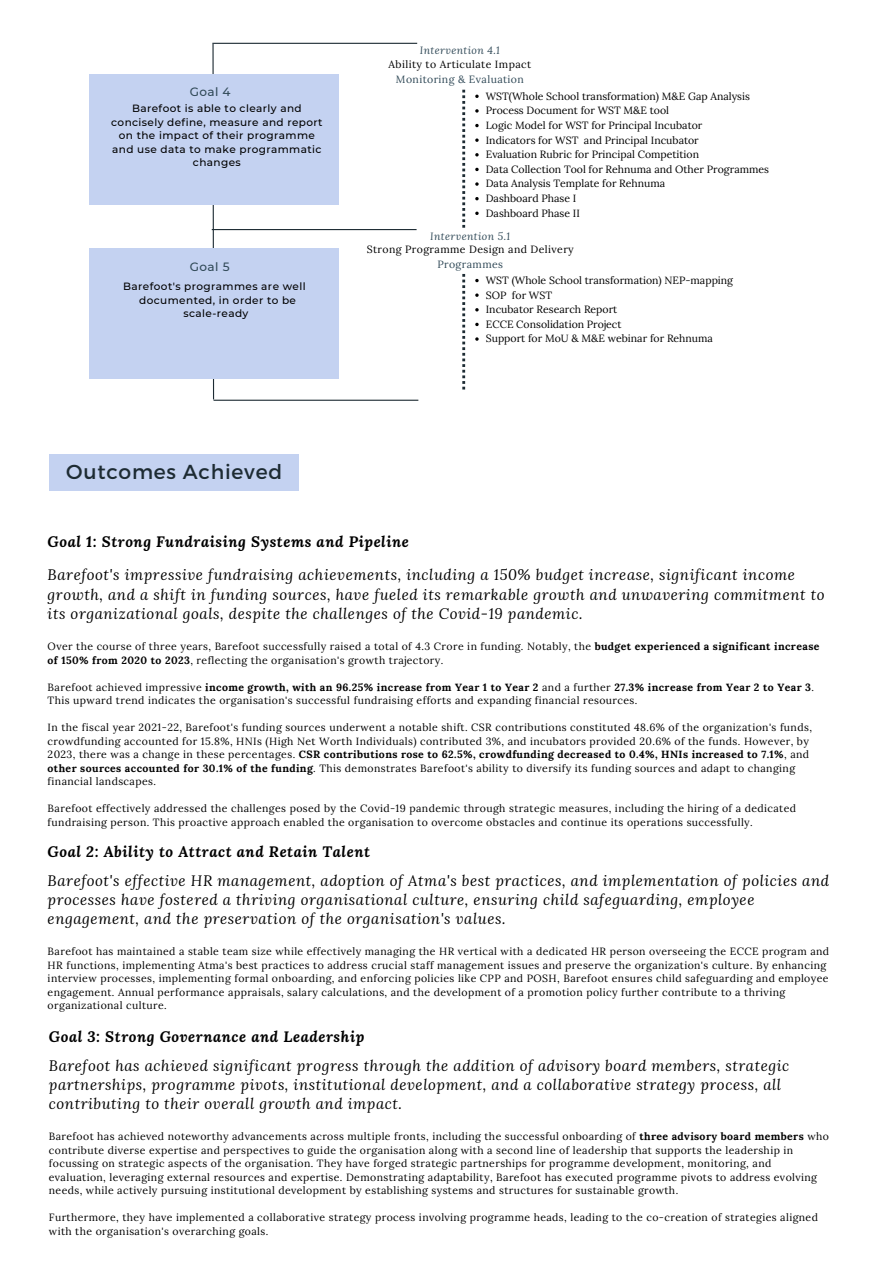
<style>
.page{position:relative;width:893px;height:1263px;background:#fff}
.page>*{position:absolute;margin:0;border:0;box-sizing:border-box;transform-origin:0 0}
.t1{font:20.25px "Montserrat";letter-spacing:.04em;color:#1d2b33}
.t2{font:20.25px "Lora";letter-spacing:.04em;color:#1d2b33}
.t3{font:italic 15px/19.1px "Lora";letter-spacing:.04em;color:#000}
.t4{font:italic 700 15px "Lora";letter-spacing:.04em;color:#000}
.t5{font:500 12px "Montserrat";letter-spacing:.04em;color:#304957}
.t6{font:10.5px/13.5px "Lora";letter-spacing:.04em;color:#000}
.t7{font:10.5px "Lora";color:#000}
.t8{font:500 10.5px/13.5px "Montserrat";letter-spacing:.04em;color:#000;text-align:center}
.t9{font:10.5px "Lora";letter-spacing:.04em;color:#304957}
.t10{font:italic 10.5px "Lora";letter-spacing:.04em;color:#304957}
.s1{font-family:"Lora"}
.s2{font-weight:700}
</style>
<div class="page">
<div style="left:49px;top:454px;width:249px;height:36px;background:#c4d2f1"></div>
<svg style="left:212px;top:44px;width:3px;height:356px"></svg>
<div style="left:89px;top:74px;width:250px;height:131px;background:#c4d2f1"></div>
<svg style="left:475px;top:109px;width:3px;height:4px"></svg>
<svg style="left:475px;top:182px;width:3px;height:4px"></svg>
<hr style="left:212px;top:229px;width:204px;height:1px;background:#1d2b33">
<hr style="left:212px;top:43px;width:205px;height:1px;background:#1d2b33">
<svg style="left:462px;top:90px;width:3px;height:138px"></svg>
<div style="left:89px;top:249px;width:249px;height:130px;background:#c4d2f1"></div>
<svg style="left:475px;top:337px;width:3px;height:4px"></svg>
<svg style="left:462px;top:274px;width:3px;height:115px"></svg>
<hr style="left:213px;top:400px;width:205px;height:1px;background:#1d2b33">
<p class="t5" style="left:190px;top:85px;width:42px">Goal 4</p>
<p class="t8" style="left:111px;top:102px;width:213px">Barefoot is able to clearly and concisely define, measure and report on the impact of their programme and use data to make programmatic changes</p>
<p class="t5" style="left:190px;top:259px;width:41px">Goal 5</p>
<p class="t8" style="left:123px;top:280px;width:184px">Barefoot's programmes are well</p>
<p class="t8" style="left:139px;top:293px;width:158px">documented, in order to be</p>
<p class="t8" style="left:184px;top:307px;width:66px">scale-ready</p>
<p class="t10" style="left:420px;top:44px;width:82px">Intervention 4.1</p>
<p class="t6" style="left:389px;top:57px;width:144px">Ability to Articulate Impact</p>
<p class="t9" style="left:396px;top:72px;width:129px">Monitoring &amp; Evaluation</p>
<p class="t7" style="left:486px;top:89px;width:266px">WST(Whole School transformation) M&amp;E Gap Analysis</p>
<p class="t7" style="left:486px;top:104px;width:185px">Process Document for WST M&amp;E tool</p>
<p class="t7" style="left:486px;top:118px;width:218px">Logic Model for WST for Principal Incubator</p>
<p class="t7" style="left:486px;top:133px;width:214px">Indicators for WST and Principal Incubator</p>
<p class="t7" style="left:486px;top:148px;width:215px">Evaluation Rubric for Principal Competition</p>
<p class="t7" style="left:486px;top:162px;width:285px">Data Collection Tool for Rehnuma and Other Programmes</p>
<p class="t7" style="left:486px;top:177px;width:181px">Data Analysis Template for Rehnuma</p>
<p class="t7" style="left:486px;top:191px;width:92px">Dashboard Phase I</p>
<p class="t7" style="left:486px;top:206px;width:96px">Dashboard Phase II</p>
<p class="t10" style="left:430px;top:229px;width:82px">Intervention 5.1</p>
<p class="t6" style="left:367px;top:243px;width:209px">Strong Programme Design and Delivery</p>
<p class="t9" style="left:437px;top:257px;width:67px">Programmes</p>
<p class="t7" style="left:486px;top:273px;width:249px">WST (Whole School transformation) NEP-mapping</p>
<p class="t7" style="left:486px;top:288px;width:68px">SOP for WST</p>
<p class="t7" style="left:486px;top:303px;width:133px">Incubator Research Report</p>
<p class="t7" style="left:486px;top:317px;width:137px">ECCE Consolidation Project</p>
<p class="t7" style="left:486px;top:332px;width:229px">Support for MoU &amp; M&amp;E webinar for Rehnuma</p>
<p class="t1" style="left:66px;top:459px;width:189px">Outcomes Achie<span class="s1">d</span></p>
<p class="t1" style="left:244px;top:459px;width:39px">ved</p>
<p class="t2" style="left:53px;top:460px;width:177px">Outcomes Achiev</p>
<p class="t4" style="left:48px;top:531px;width:363px">Goal 1: Strong Fundraising Systems and Pipeline</p>
<p class="t3" style="left:48px;top:565px;width:778px">Barefoot's impressive fundraising achievements, including a 150% budget increase, significant income growth, and a shift in funding sources, have fueled its remarkable growth and unwavering commitment to its organizational goals, despite the challenges of the Covid-19 pandemic.</p>
<p class="t6" style="left:48px;top:639px;width:773px">Over the course of three years, Barefoot successfully raised a total of 4.3 Crore in funding. Notably, the <span class="s2">budget experienced a significant increase of 150% from 2020 to 2023</span>, reflecting the organisation's growth trajectory.</p>
<p class="t6" style="left:48px;top:680px;width:768px">Barefoot achieved impressive <span class="s2">income growth, with an 96.25% increase from Year 1 to Year 2</span> and a further <span class="s2">27.3% increase from Year 2 to Year 3</span>.<br>This upward trend indicates the organisation's successful fundraising efforts and expanding financial resources.</p>
<p class="t6" style="left:48px;top:720px;width:766px">In the fiscal year 2021-22, Barefoot's funding sources underwent a notable shift. CSR contributions constituted 48.6% of the organization's funds, crowdfunding accounted for 15.8%, HNIs (High Net Worth Individuals) contributed 3%, and incubators provided 20.6% of the funds. However, by 2023, there was a change in these percentages. <span class="s2">CSR contributions rose to 62.5%, crowdfunding decreased to 0.4%, HNIs increased to 7.1%</span>, and <span class="s2">other sources accounted for 30.1% of the funding</span>. This demonstrates Barefoot's ability to diversify its funding sources and adapt to changing financial landscapes.</p>
<p class="t6" style="left:48px;top:801px;width:750px">Barefoot effectively addressed the challenges posed by the Covid-19 pandemic through strategic measures, including the hiring of a dedicated fundraising person. This proactive approach enabled the organisation to overcome obstacles and continue its operations successfully.</p>
<p class="t4" style="left:48px;top:841px;width:324px">Goal 2: Ability to Attract and Retain Talent</p>
<p class="t3" style="left:48px;top:870px;width:783px">Barefoot's effective HR management, adoption of Atma's best practices, and implementation of policies and processes have fostered a thriving organisational culture, ensuring child safeguarding, employee engagement, and the preservation of the organisation's values.</p>
<p class="t6" style="left:48px;top:945px;width:783px">Barefoot has maintained a stable team size while effectively managing the HR vertical with a dedicated HR person overseeing the ECCE program and HR functions, implementing Atma's best practices to address crucial staff management issues and preserve the organization's culture. By enhancing interview processes, implementing formal onboarding, and enforcing policies like CPP and POSH, Barefoot ensures child safeguarding and employee engagement. Annual performance appraisals, salary calculations, and the development of a promotion policy further contribute to a thriving organizational culture.</p>
<p class="t4" style="left:49px;top:1026px;width:317px">Goal 3: Strong Governance and Leadership</p>
<p class="t3" style="left:49px;top:1055px;width:742px">Barefoot has achieved significant progress through the addition of advisory board members, strategic partnerships, programme pivots, institutional development, and a collaborative strategy process, all contributing to their overall growth and impact.</p>
<p class="t6" style="left:49px;top:1129px;width:781px">Barefoot has achieved noteworthy advancements across multiple fronts, including the successful onboarding of <span class="s2">three advisory board members</span> who contribute diverse expertise and perspectives to guide the organisation along with a second line of leadership that supports the leadership in focussing on strategic aspects of the organisation. They have forged strategic partnerships for programme development, monitoring, and evaluation, leveraging external resources and expertise. Demonstrating adaptability, Barefoot has executed programme pivots to address evolving needs, while actively pursuing institutional development by establishing systems and structures for sustainable growth.</p>
<p class="t6" style="left:49px;top:1210px;width:770px">Furthermore, they have implemented a collaborative strategy process involving programme heads, leading to the co-creation of strategies aligned with the organisation's overarching goals.</p>
</div>
